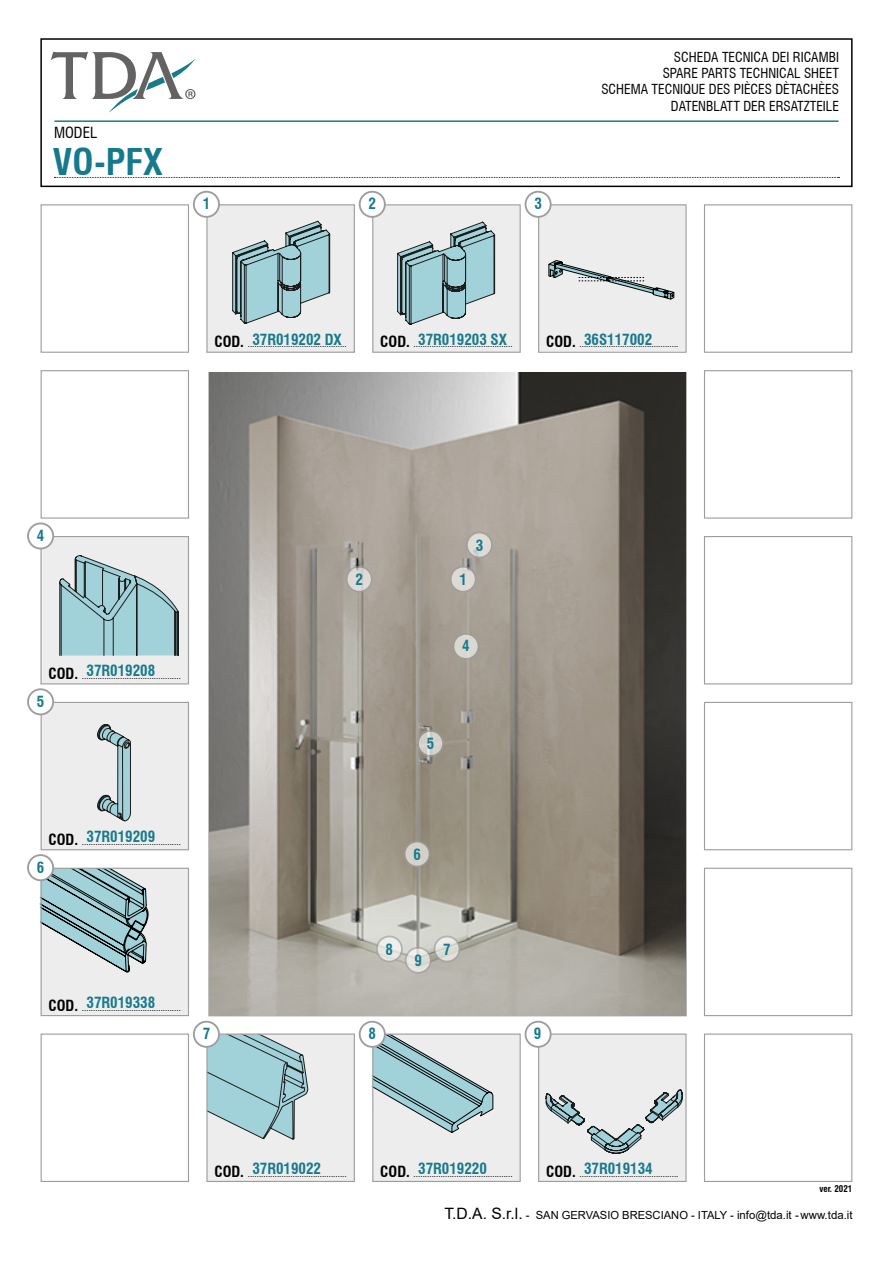
<style>
.page{position:relative;width:893px;height:1263px;background:#fff}
.page>*{position:absolute;margin:0;border:0;box-sizing:border-box;transform-origin:0 0}
.t1{font:700 condensed 36px "Swiss 721 BT";color:#177a8c}
.t2{font:700 condensed 15px "Swiss 721 BT";color:#177a8c}
.t3{font:condensed 15px "Swiss 721 BT";color:#000}
.t4{font:condensed 13.5px/16.2px "Swiss 721 BT";color:#000;text-align:right}
.t5{font:11.1px "Arial";color:#000}
.t6{font:condensed 9px "Swiss 721 BT";color:#000}
.t7{font:700 condensed 9px "Swiss 721 BT";color:#000}
.s1{font-weight:700;font-size:15px}
.s2{font-size:15.6px}
.s3{font-size:11.4px}
</style>
<div class="page">
<div style="left:40px;top:536px;width:149px;height:149px;background:#ededed"></div>
<div style="left:40px;top:702px;width:149px;height:148px;background:#ededed"></div>
<div style="left:40px;top:867px;width:149px;height:149px;background:#ededed"></div>
<div style="left:538px;top:204px;width:149px;height:149px;background:#ededed"></div>
<div style="left:206px;top:1033px;width:149px;height:149px;background:#ededed"></div>
<div style="left:372px;top:1033px;width:149px;height:149px;background:#ededed"></div>
<svg style="left:208px;top:206px;width:145px;height:145px;background:#c8d6d8"></svg>
<svg style="left:374px;top:206px;width:145px;height:145px;background:#c7d3d5"></svg>
<svg style="left:59px;top:555px;width:120px;height:101px"></svg>
<svg style="left:97px;top:724px;width:34px;height:98px"></svg>
<svg style="left:208px;top:1035px;width:100px;height:105px"></svg>
<svg style="left:374px;top:1035px;width:119px;height:98px"></svg>
<svg style="left:540px;top:1035px;width:145px;height:145px;background:#dee1e1"></svg>
<svg style="left:548px;top:260px;width:127px;height:40px"></svg>
<svg style="left:39px;top:870px;width:109px;height:102px"></svg>
<div style="left:40px;top:38px;width:813px;height:149px;border:2px solid #000"></div>
<div style="left:704px;top:204px;width:148px;height:149px;border:1px solid #9d9d9d"></div>
<div style="left:41px;top:204px;width:148px;height:149px;border:1px solid #9d9d9d"></div>
<div style="left:41px;top:370px;width:148px;height:149px;border:1px solid #9d9d9d"></div>
<div style="left:206px;top:204px;width:149px;height:149px;border:1px solid #9d9d9d"></div>
<div style="left:372px;top:204px;width:149px;height:149px;border:1px solid #9d9d9d"></div>
<div style="left:538px;top:204px;width:149px;height:149px;border:1px solid #9d9d9d"></div>
<div style="left:704px;top:1033px;width:148px;height:149px;border:1px solid #9d9d9d"></div>
<div style="left:41px;top:1033px;width:148px;height:149px;border:1px solid #9d9d9d"></div>
<div style="left:206px;top:1033px;width:149px;height:149px;border:1px solid #9d9d9d"></div>
<div style="left:372px;top:1033px;width:149px;height:149px;border:1px solid #9d9d9d"></div>
<div style="left:538px;top:1033px;width:149px;height:149px;border:1px solid #9d9d9d"></div>
<div style="left:41px;top:536px;width:148px;height:148px;border:1px solid #9d9d9d"></div>
<div style="left:41px;top:702px;width:148px;height:148px;border:1px solid #9d9d9d"></div>
<div style="left:41px;top:868px;width:148px;height:148px;border:1px solid #9d9d9d"></div>
<div style="left:704px;top:370px;width:148px;height:149px;border:1px solid #9d9d9d"></div>
<div style="left:704px;top:536px;width:148px;height:148px;border:1px solid #9d9d9d"></div>
<div style="left:704px;top:702px;width:148px;height:148px;border:1px solid #9d9d9d"></div>
<div style="left:704px;top:868px;width:148px;height:148px;border:1px solid #9d9d9d"></div>
<svg style="left:51px;top:52px;width:145px;height:61px"></svg>
<svg style="left:54px;top:177px;width:785px;height:1px"></svg>
<hr style="left:54px;top:120px;width:784px;height:2px;background:#177a8c">
<img style="left:209px;top:373px;width:476px;height:642px">
<div style="left:28px;top:523px;width:25px;height:26px;background:#fff;border-radius:50%"></div>
<div style="left:27px;top:522px;width:27px;height:27px;border:2px solid #9d9d9d;border-radius:50%"></div>
<div style="left:194px;top:192px;width:25px;height:25px;background:#fff;border-radius:50%"></div>
<div style="left:193px;top:191px;width:27px;height:27px;border:2px solid #9d9d9d;border-radius:50%"></div>
<div style="left:360px;top:192px;width:25px;height:25px;background:#fff;border-radius:50%"></div>
<div style="left:359px;top:191px;width:27px;height:27px;border:2px solid #9d9d9d;border-radius:50%"></div>
<div style="left:525px;top:192px;width:26px;height:25px;background:#fff;border-radius:50%"></div>
<div style="left:525px;top:191px;width:27px;height:27px;border:2px solid #9d9d9d;border-radius:50%"></div>
<div style="left:360px;top:1022px;width:25px;height:25px;background:#fff;border-radius:50%"></div>
<div style="left:359px;top:1021px;width:27px;height:27px;border:2px solid #9d9d9d;border-radius:50%"></div>
<div style="left:525px;top:1022px;width:26px;height:25px;background:#fff;border-radius:50%"></div>
<div style="left:525px;top:1021px;width:27px;height:27px;border:2px solid #9d9d9d;border-radius:50%"></div>
<div style="left:194px;top:1022px;width:25px;height:25px;background:#fff;border-radius:50%"></div>
<div style="left:193px;top:1021px;width:27px;height:27px;border:2px solid #9d9d9d;border-radius:50%"></div>
<div style="left:28px;top:689px;width:25px;height:25px;background:#fff;border-radius:50%"></div>
<div style="left:27px;top:688px;width:27px;height:27px;border:2px solid #9d9d9d;border-radius:50%"></div>
<div style="left:28px;top:855px;width:25px;height:25px;background:#fff;border-radius:50%"></div>
<div style="left:27px;top:854px;width:27px;height:27px;border:2px solid #9d9d9d;border-radius:50%"></div>
<svg style="left:467px;top:532px;width:25px;height:26px"></svg>
<div style="left:466px;top:531px;width:27px;height:27px;border:2px solid #9d9d9d;border-radius:50%"></div>
<svg style="left:451px;top:567px;width:25px;height:25px"></svg>
<div style="left:450px;top:566px;width:27px;height:27px;border:2px solid #9d9d9d;border-radius:50%"></div>
<svg style="left:347px;top:567px;width:25px;height:25px"></svg>
<div style="left:346px;top:566px;width:27px;height:27px;border:2px solid #9d9d9d;border-radius:50%"></div>
<svg style="left:453px;top:634px;width:25px;height:25px"></svg>
<div style="left:452px;top:633px;width:27px;height:27px;border:2px solid #9d9d9d;border-radius:50%"></div>
<svg style="left:418px;top:731px;width:25px;height:25px"></svg>
<div style="left:417px;top:730px;width:27px;height:27px;border:2px solid #9d9d9d;border-radius:50%"></div>
<svg style="left:406px;top:948px;width:25px;height:25px"></svg>
<div style="left:405px;top:947px;width:27px;height:27px;border:2px solid #9d9d9d;border-radius:50%"></div>
<svg style="left:434px;top:936px;width:26px;height:25px"></svg>
<div style="left:434px;top:935px;width:26px;height:27px;border:2px solid #9d9d9d;border-radius:50%"></div>
<svg style="left:404px;top:841px;width:26px;height:26px"></svg>
<div style="left:404px;top:840px;width:27px;height:27px;border:2px solid #9d9d9d;border-radius:50%"></div>
<svg style="left:377px;top:936px;width:25px;height:25px"></svg>
<div style="left:376px;top:935px;width:27px;height:27px;border:2px solid #9d9d9d;border-radius:50%"></div>
<h2 class="t3" style="left:54px;top:124px;width:45px">MODEL</h2>
<h1 class="t1" style="left:53px;top:141px;width:112px">VO-PFX</h1>
<h2 class="t2" style="left:203px;top:195px;width:9px">1</h2>
<h2 class="t2" style="left:368px;top:195px;width:9px">2</h2>
<h2 class="t2" style="left:534px;top:195px;width:9px">3</h2>
<h3 class="t4" style="left:601px;top:49px;width:239px">SCHEDA TECNICA DEI RICAMBI<br>SPARE PARTS TECHNICAL SHEET<br>SCHEMA TECNIQUE DES PIÈCES DÈTACHÈES<br>DATENBLATT DER ERSATZTEILE</h3>
<h2 class="t2" style="left:252px;top:330px;width:91px">37R019202 DX</h2>
<p class="t6" style="left:214px;top:339px;width:134px"><span class="s1">COD.</span> ............................................</p>
<h2 class="t2" style="left:418px;top:330px;width:90px">37R019203 SX</h2>
<p class="t6" style="left:380px;top:339px;width:134px"><span class="s1">COD.</span> ............................................</p>
<h2 class="t2" style="left:584px;top:330px;width:70px">36S117002</h2>
<p class="t6" style="left:546px;top:339px;width:134px"><span class="s1">COD.</span> ............................................</p>
<h2 class="t2" style="left:37px;top:526px;width:9px">4</h2>
<h2 class="t2" style="left:87px;top:662px;width:70px">37R019208</h2>
<p class="t6" style="left:49px;top:670px;width:134px"><span class="s1">COD.</span> ............................................</p>
<h2 class="t2" style="left:37px;top:693px;width:9px">5</h2>
<h2 class="t2" style="left:355px;top:570px;width:9px">2</h2>
<h2 class="t2" style="left:459px;top:570px;width:9px">1</h2>
<h2 class="t2" style="left:476px;top:536px;width:9px">3</h2>
<h2 class="t2" style="left:462px;top:637px;width:9px">4</h2>
<h2 class="t2" style="left:427px;top:735px;width:9px">5</h2>
<h2 class="t2" style="left:87px;top:828px;width:70px">37R019209</h2>
<p class="t6" style="left:49px;top:836px;width:134px"><span class="s1">COD.</span> ............................................</p>
<h2 class="t2" style="left:37px;top:859px;width:9px">6</h2>
<h2 class="t2" style="left:413px;top:845px;width:9px">6</h2>
<h2 class="t2" style="left:87px;top:993px;width:70px">37R019338</h2>
<p class="t6" style="left:49px;top:1002px;width:134px"><span class="s1">COD.</span> ............................................</p>
<h2 class="t2" style="left:386px;top:940px;width:9px">8</h2>
<h2 class="t2" style="left:414px;top:951px;width:9px">9</h2>
<h2 class="t2" style="left:443px;top:940px;width:9px">7</h2>
<h2 class="t2" style="left:203px;top:1024px;width:9px">7</h2>
<h2 class="t2" style="left:368px;top:1024px;width:9px">8</h2>
<h2 class="t2" style="left:534px;top:1024px;width:9px">9</h2>
<h2 class="t2" style="left:252px;top:1159px;width:70px">37R019022</h2>
<p class="t6" style="left:214px;top:1168px;width:134px"><span class="s1">COD.</span> ............................................</p>
<h2 class="t2" style="left:418px;top:1159px;width:70px">37R019220</h2>
<p class="t6" style="left:380px;top:1168px;width:134px"><span class="s1">COD.</span> ............................................</p>
<h2 class="t2" style="left:584px;top:1159px;width:70px">37R019134</h2>
<p class="t6" style="left:546px;top:1168px;width:134px"><span class="s1">COD.</span> ............................................</p>
<p class="t7" style="left:819px;top:1183px;width:34px">ver. 2021</p>
<p class="t5" style="left:444px;top:1207px;width:410px"><span class="s2">T.D.A. S.r.l.</span> - SAN GERVASIO BRESCIANO - ITALY - <span class="s3">info@tda.it - www.tda.it</span></p>
</div>
